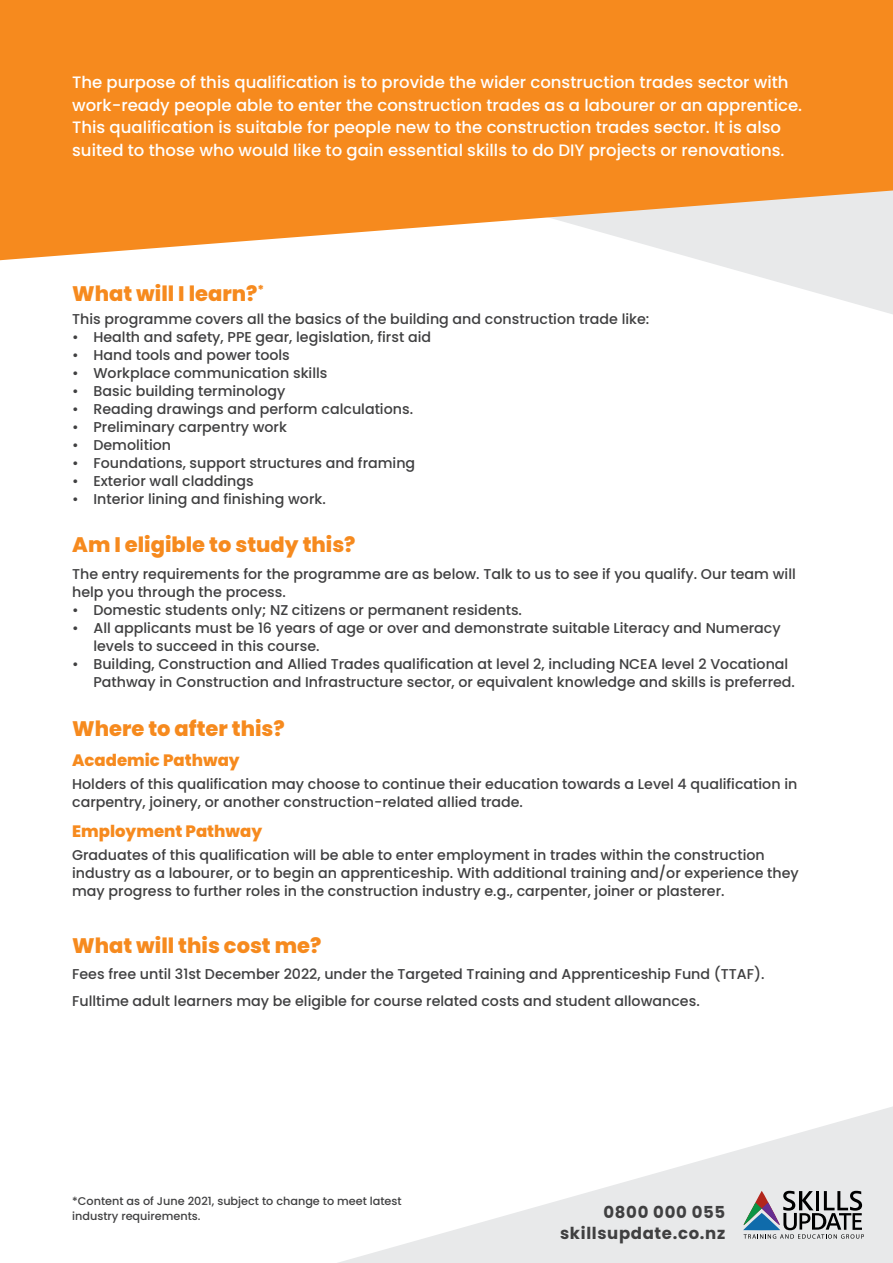
<style>
.page{position:relative;width:893px;height:1263px;background:#fff}
.page>*{position:absolute;margin:0;border:0;box-sizing:border-box;transform-origin:0 0}
.t1{font:800 21px "Poppins";color:#f68a1e}
.t2{font:500 16.5px/22.5px "Poppins";color:#fff}
.t3{font:800 16.5px "Poppins";color:#f68a1e}
.t4{font:700 16.5px/21px "Poppins";letter-spacing:.04em;color:#404041;text-align:right}
.t5{font:500 14.25px/18px "Poppins";color:#404041}
.t6{font:500 11.25px/15px "Poppins";color:#404041}
</style>
<div class="page">
<svg style="left:701px;top:260px;width:192px;height:54px;fill:#ebeced"></svg>
<svg style="left:338px;top:1106px;width:555px;height:157px"></svg>
<svg style="left:743px;top:1191px;width:121px;height:48px"></svg>
<svg style="left:0;top:0;width:893px;height:260px;fill:#f68a1e"></svg>
<p class="t2" style="left:72px;top:71px;width:731px">The purpose of this qualification is to provide the wider construction trades sector with work-ready people able to enter the construction trades as a labourer or an apprentice.<br>This qualification is suitable for people new to the construction trades sector. It is also suited to those who would like to gain essential skills to do DIY projects or renovations.</p>
<h1 class="t1" style="left:72px;top:284px;width:194px">What will I learn?<sup>*</sup></h1>
<p class="t5" style="left:72px;top:310px;width:579px">This programme covers all the basics of the building and construction trade like:</p>
<p class="t5" style="left:72px;top:328px;width:360px">• Health and safety, PPE gear, legislation, first aid</p>
<p class="t5" style="left:72px;top:346px;width:219px">• Hand tools and power tools</p>
<p class="t5" style="left:72px;top:364px;width:257px">• Workplace communication skills</p>
<p class="t5" style="left:72px;top:382px;width:215px">• Basic building terminology</p>
<p class="t5" style="left:72px;top:400px;width:342px">• Reading drawings and perform calculations.</p>
<p class="t5" style="left:72px;top:418px;width:216px">• Preliminary carpentry work</p>
<p class="t5" style="left:72px;top:436px;width:100px">• Demolition</p>
<p class="t5" style="left:72px;top:454px;width:345px">• Foundations, support structures and framing</p>
<p class="t5" style="left:72px;top:472px;width:183px">• Exterior wall claddings</p>
<p class="t5" style="left:72px;top:490px;width:255px">• Interior lining and finishing work.</p>
<h1 class="t1" style="left:72px;top:535px;width:285px">Am I eligible to study this?</h1>
<p class="t5" style="left:72px;top:565px;width:725px">The entry requirements for the programme are as below. Talk to us to see if you qualify. Our team will help you through the process.</p>
<p class="t5" style="left:72px;top:601px;width:451px">• Domestic students only; NZ citizens or permanent residents.</p>
<p class="t5" style="left:93px;top:619px;width:689px;text-indent:-21px">• All applicants must be 16 years of age or over and demonstrate suitable Literacy and Numeracy levels to succeed in this course.</p>
<p class="t5" style="left:93px;top:655px;width:703px;text-indent:-21px">• Building, Construction and Allied Trades qualification at level 2, including NCEA level 2 Vocational<br>Pathway in Construction and Infrastructure sector, or equivalent knowledge and skills is preferred.</p>
<h1 class="t1" style="left:72px;top:718px;width:214px">Where to after this?</h1>
<p class="t3" style="left:72px;top:753px;width:169px">Academic Pathway</p>
<p class="t5" style="left:72px;top:775px;width:727px">Holders of this qualification may choose to continue their education towards a Level 4 qualification in carpentry, joinery, or another construction-related allied trade.</p>
<p class="t3" style="left:72px;top:824px;width:192px">Employment Pathway</p>
<p class="t5" style="left:72px;top:846px;width:728px">Graduates of this qualification will be able to enter employment in trades within the construction industry as a labourer, or to begin an apprenticeship. With additional training and/or experience they may progress to further roles in the construction industry e.g., carpenter, joiner or plasterer.</p>
<h1 class="t1" style="left:72px;top:936px;width:251px">What will this cost me?</h1>
<p class="t5" style="left:72px;top:961px;width:694px;line-height:26.5px">Fees free until 31st December 2022, under the Targeted Training and Apprenticeship Fund (TTAF).<br>Fulltime adult learners may be eligible for course related costs and student allowances.</p>
<p class="t6" style="left:72px;top:1194px;width:331px">*Content as of June 2021, subject to change to meet latest industry requirements.</p>
<p class="t4" style="left:560px;top:1203px;width:167px">0800 000 055 skillsupdate.co.nz</p>
</div>
